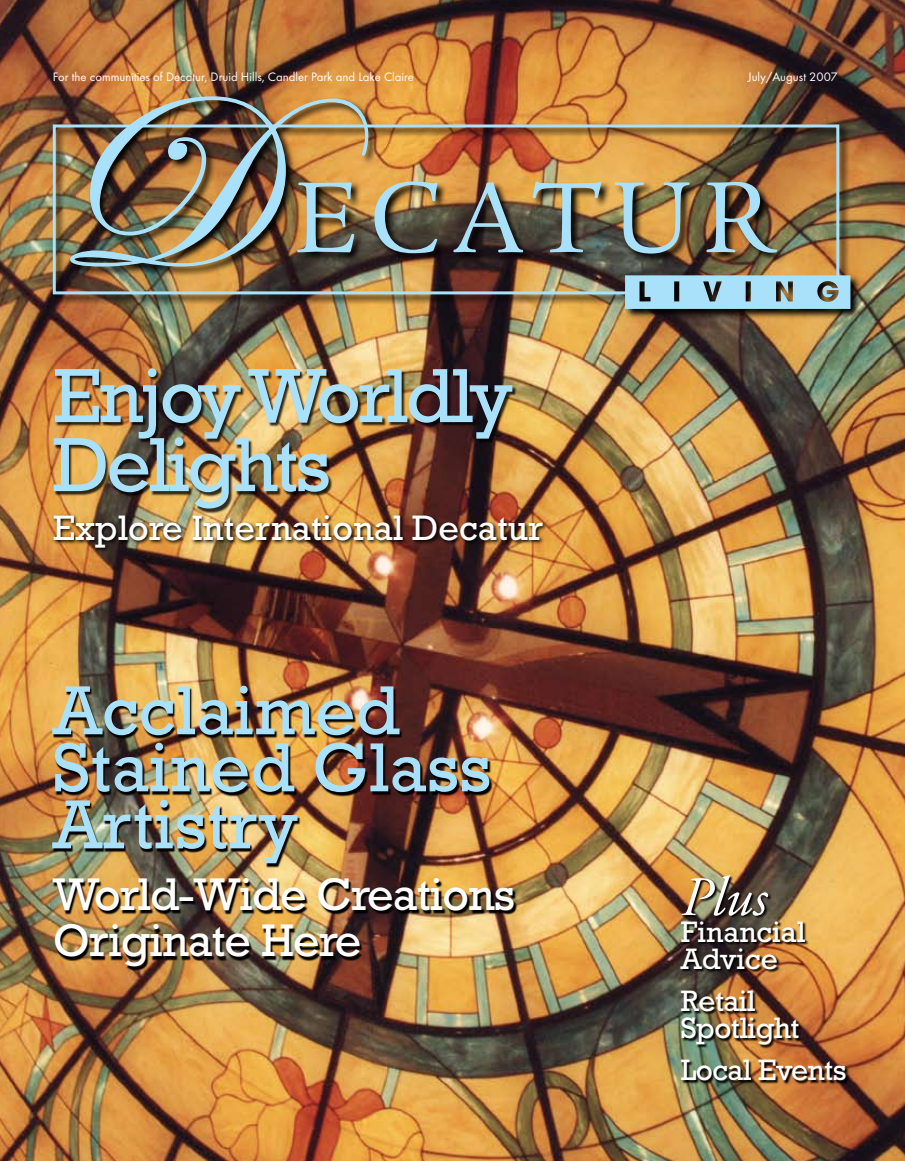
<style>
.page{position:relative;width:905px;height:1161px;background:#fff}
.page>*{position:absolute;margin:0;border:0;box-sizing:border-box;transform-origin:0 0}
.t1{font:78px/69px "Rockwell";letter-spacing:-.04em;color:#aae1fa}
.t2{font:70.5px/57px "Rockwell";color:#aae1fa}
.t3{font:italic 55.5px "Adobe Garamond";color:#fff}
.t4{font:46.5px/46.5px "Rockwell";letter-spacing:-.02em;color:#fff}
.t5{font:36px "Rockwell";color:#fff}
.t6{font:30px/27px "Rockwell";letter-spacing:-.02em;color:#fff}
.t7{font:30px/27px "Rockwell";color:#fff}
.t8{font:12.75px "Futura T";color:#fff}
</style>
<div class="page">
<img style="left:0;top:0;width:904px;height:1161px">
<img style="left:53px;top:688px;width:531px;height:376px">
<div style="left:54px;top:370px;width:564px;height:175px;background:#000;opacity:.8"></div>
<img style="left:681px;top:876px;width:216px;height:255px">
<img style="left:52px;top:513px;width:605px;height:97px">
<img style="left:51px;top:94px;width:829px;height:233px">
<img style="left:51px;top:123px;width:789px;height:173px">
<svg style="left:625px;top:275px;width:225px;height:34px"></svg>
<img style="left:374px;top:181px;width:63px;height:72px">
<svg style="left:453px;top:182px;width:70px;height:70px"></svg>
<img style="left:532px;top:182px;width:69px;height:70px">
<img style="left:615px;top:182px;width:74px;height:72px">
<img style="left:706px;top:182px;width:71px;height:71px">
<img style="left:69px;top:96px;width:300px;height:171px">
<p class="t8" style="left:53px;top:69px;width:363px">For the communities of Decatur, Druid Hills, Candler Park and Lake Claire</p>
<p class="t8" style="left:747px;top:69px;width:91px">July/August 2007</p>
<h1 class="t1" style="left:53px;top:361px;width:462px">Enjoy Worldly<br>Delights</h1>
<h3 class="t5" style="left:53px;top:507px;width:492px">Explore International Decatur</h3>
<h2 class="t2" style="left:53px;top:681px;width:440px">Acclaimed<br>Stained Glass<br>Artistry</h2>
<h3 class="t4" style="left:53px;top:870px;width:464px">World-Wide Creations<br>Originate Here</h3>
<h3 class="t3" style="left:681px;top:868px;width:88px">Plus</h3>
<h3 class="t7" style="left:681px;top:918px;width:126px">Financial<br>Advice</h3>
<h3 class="t6" style="left:681px;top:987px;width:120px">Retail<br>Spotlight</h3>
<h3 class="t6" style="left:681px;top:1056px;width:167px">Local Events</h3>
</div>
